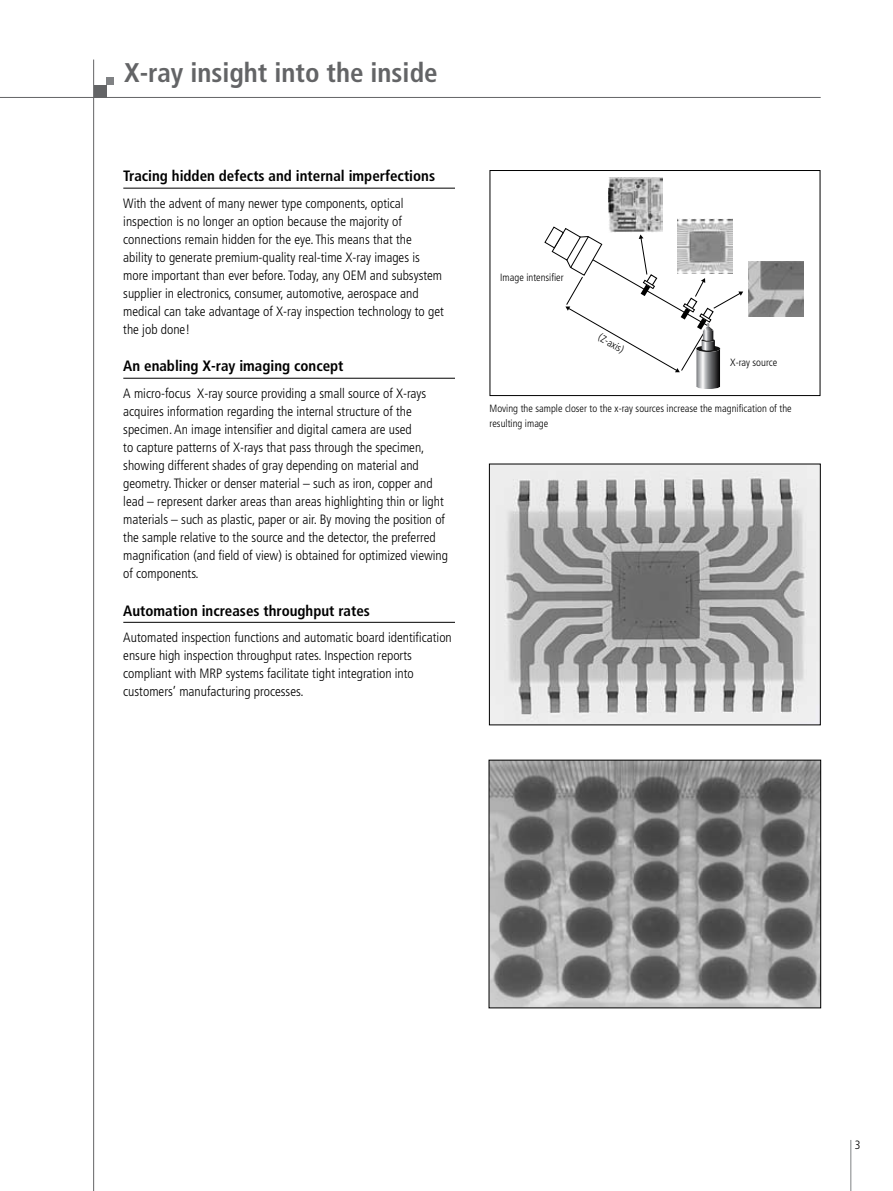
<style>
.page{position:relative;width:893px;height:1191px;background:#fff}
.page>*{position:absolute;margin:0;border:0;box-sizing:border-box;transform-origin:0 0}
.t1{font:700 condensed 27px "Frutiger LT Std";color:#636466}
.t2{font:700 condensed 15px "Frutiger LT Std";color:#000}
.t3{font:300 condensed 13.5px/18px "Frutiger LT Std";color:#000}
.t4{font:300 condensed 12px "Frutiger LT Std";color:#000}
.t5{font:300 condensed 10.5px/15px "Frutiger LT Std";color:#000}
</style>
<div class="page">
<img style="left:491px;top:761px;width:328px;height:245px">
<div style="left:489px;top:759px;width:332px;height:249px;border:1px solid #000"></div>
<img style="left:491px;top:465px;width:328px;height:258px">
<div style="left:489px;top:463px;width:332px;height:262px;border:1px solid #000"></div>
<img style="left:678px;top:218px;width:55px;height:8px">
<img style="left:748px;top:261px;width:55px;height:55px">
<img style="left:608px;top:178px;width:55px;height:48px">
<svg style="left:544px;top:226px;width:199px;height:163px"></svg>
<div style="left:490px;top:170px;width:330px;height:226px;border:1px solid #000"></div>
<hr style="left:93px;top:60px;width:1px;height:1131px;background:#636466">
<div style="left:94px;top:85px;width:12px;height:13px;background:#636466"></div>
<hr style="left:0;top:97px;width:821px;height:1px;background:#636466">
<div style="left:106px;top:78px;width:8px;height:7px;background:#808284"></div>
<hr style="left:123px;top:188px;width:332px;height:1px;background:#000">
<hr style="left:123px;top:378px;width:332px;height:1px;background:#000">
<hr style="left:123px;top:622px;width:332px;height:1px;background:#000">
<hr style="left:850px;top:1140px;width:1px;height:51px;background:#808284">
<h1 class="t1" style="left:124px;top:61px;width:315px">X-ray insight into the inside</h1>
<p class="t2" style="left:123px;top:170px;width:313px">Tracing hidden defects and internal imperfections</p>
<p class="t3" style="left:123px;top:195px;width:322px">With the advent of many newer type components, optical inspection is no longer an option because the majority of connections remain hidden for the eye. This means that the ability to generate premium-quality real-time X-ray images is more important than ever before. Today, any OEM and subsystem supplier in electronics, consumer, automotive, aerospace and medical can take advantage of X-ray inspection technology to get the job done!</p>
<p class="t2" style="left:123px;top:360px;width:222px">An enabling X-ray imaging concept</p>
<p class="t3" style="left:123px;top:385px;width:326px">A micro-focus X-ray source providing a small source of X-rays acquires information regarding the internal structure of the specimen. An image intensifier and digital camera are used<br>to capture patterns of X-rays that pass through the specimen, showing different shades of gray depending on material and geometry. Thicker or denser material – such as iron, copper and lead – represent darker areas than areas highlighting thin or light materials – such as plastic, paper or air. By moving the position of the sample relative to the source and the detector, the preferred magnification (and field of view) is obtained for optimized viewing of components.</p>
<p class="t2" style="left:123px;top:604px;width:248px">Automation increases throughput rates</p>
<p class="t3" style="left:123px;top:629px;width:330px">Automated inspection functions and automatic board identification ensure high inspection throughput rates. Inspection reports compliant with MRP systems facilitate tight integration into customers’ manufacturing processes.</p>
<p class="t5" style="left:500px;top:270px;width:65px">Image intensifier</p>
<p class="t5" style="left:603px;top:330px;width:29px;rotate:30deg">(Z-axis)</p>
<p class="t5" style="left:730px;top:355px;width:49px">X-ray source</p>
<p class="t5" style="left:490px;top:402px;width:304px">Moving the sample closer to the x-ray sources increase the magnification of the resulting image</p>
<p class="t4" style="left:855px;top:1139px;width:7px">3</p>
</div>
